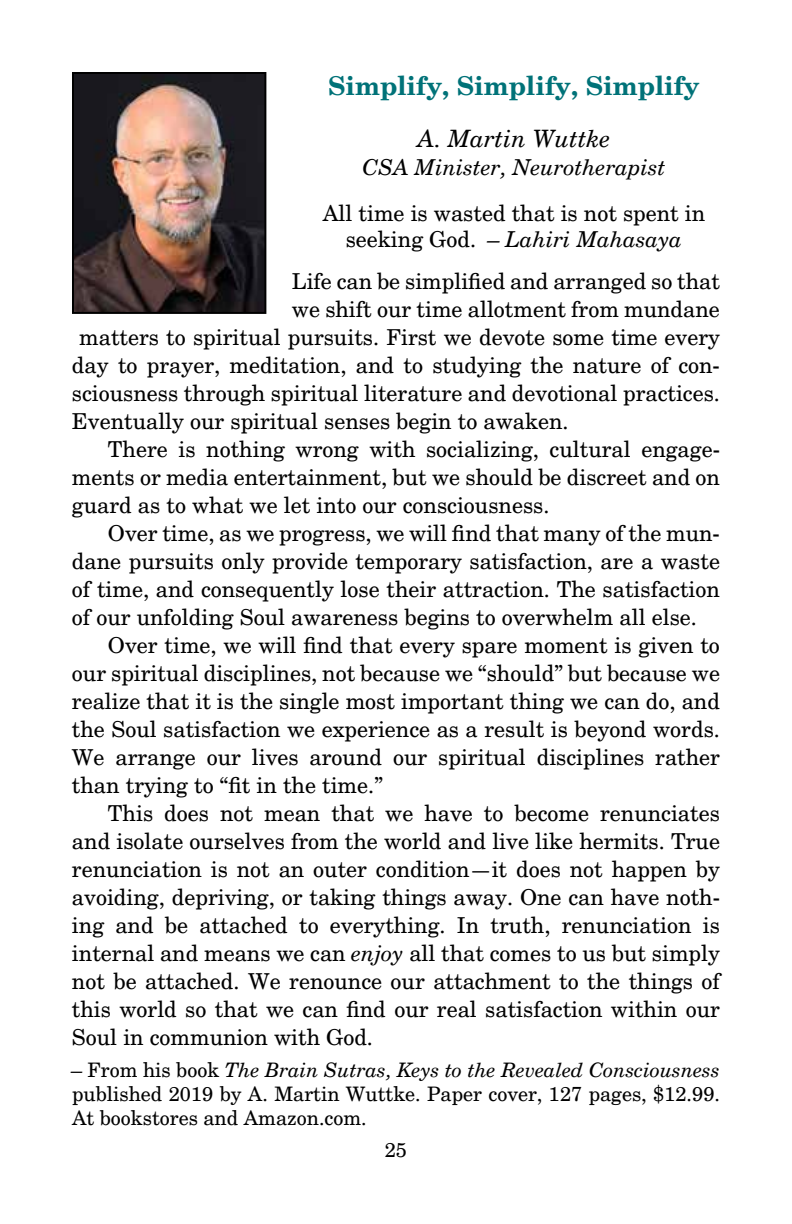
<style>
.page{position:relative;width:792px;height:1224px;background:#fff}
.page>*{position:absolute;margin:0;border:0;box-sizing:border-box;transform-origin:0 0}
.t1{font:700 26px "New Century Schlbk";color:#007278}
.t2{font:italic 24px "New Century Schlbk";color:#000}
.t3{font:22px/26px "New Century Schlbk";color:#000;text-align:center}
.t4{font:italic 22px "New Century Schlbk";color:#000}
.t5{font:20px/24px "New Century Schlbk";color:#000;text-align:justify}
.s1{font-style:italic}
</style>
<div class="page">
<img style="left:75px;top:75px;width:188px;height:236px">
<div style="left:72px;top:72px;width:194px;height:242px;border:2px solid #000"></div>
<p class="t1" style="left:328px;top:69px;width:373px">Simplify, Simplify, Simplify</p>
<p class="t2" style="left:418px;top:123px;width:194px">A. Martin Wuttke</p>
<p class="t4" style="left:363px;top:153px;width:305px">CSA Minister, Neurotherapist</p>
<p class="t3" style="left:323px;top:199px;width:384px">All time is wasted that is not spent in seeking God. <span class="s1">– Lahiri Mahasaya</span></p>
<p class="t3" style="left:292px;top:267px;width:429px">Life can be simplified and arranged so that</p>
<p class="t3" style="left:292px;top:295px;width:429px">we shift our time allotment from mundane</p>
<p class="t3" style="left:79px;top:323px;width:642px">matters to spiritual pursuits. First we devote some time every</p>
<p class="t3" style="left:72px;top:351px;width:649px">day to prayer, meditation, and to studying the nature of con-</p>
<p class="t3" style="left:72px;top:379px;width:650px">sciousness through spiritual literature and devotional practices.</p>
<p class="t3" style="left:72px;top:407px;width:498px">Eventually our spiritual senses begin to awaken.</p>
<p class="t3" style="left:108px;top:435px;width:614px">There is nothing wrong with socializing, cultural engage-</p>
<p class="t3" style="left:72px;top:463px;width:650px">ments or media entertainment, but we should be discreet and on</p>
<p class="t3" style="left:72px;top:491px;width:479px">guard as to what we let into our consciousness.</p>
<p class="t3" style="left:108px;top:519px;width:613px">Over time, as we progress, we will find that many of the mun-</p>
<p class="t3" style="left:72px;top:547px;width:650px">dane pursuits only provide temporary satisfaction, are a waste</p>
<p class="t3" style="left:72px;top:575px;width:650px">of time, and consequently lose their attraction. The satisfaction</p>
<p class="t3" style="left:72px;top:603px;width:627px">of our unfolding Soul awareness begins to overwhelm all else.</p>
<p class="t3" style="left:108px;top:631px;width:613px">Over time, we will find that every spare moment is given to</p>
<p class="t3" style="left:72px;top:659px;width:650px">our spiritual disciplines, not because we “should” but because we</p>
<p class="t3" style="left:72px;top:687px;width:650px">realize that it is the single most important thing we can do, and</p>
<p class="t3" style="left:72px;top:715px;width:649px">the Soul satisfaction we experience as a result is beyond words.</p>
<p class="t3" style="left:72px;top:743px;width:650px">We arrange our lives around our spiritual disciplines rather</p>
<p class="t3" style="left:72px;top:771px;width:312px">than trying to “fit in the time.”</p>
<p class="t3" style="left:108px;top:799px;width:613px">This does not mean that we have to become renunciates</p>
<p class="t3" style="left:72px;top:827px;width:650px">and isolate ourselves from the world and live like hermits. True</p>
<p class="t3" style="left:72px;top:855px;width:650px">renunciation is not an outer condition—it does not happen by</p>
<p class="t3" style="left:72px;top:883px;width:650px">avoiding, depriving, or taking things away. One can have noth-</p>
<p class="t3" style="left:72px;top:911px;width:650px">ing and be attached to everything. In truth, renunciation is</p>
<p class="t3" style="left:72px;top:939px;width:649px">internal and means we can <span class="s1">enjoy</span> all that comes to us but simply</p>
<p class="t3" style="left:72px;top:967px;width:649px">not be attached. We renounce our attachment to the things of</p>
<p class="t3" style="left:72px;top:995px;width:650px">this world so that we can find our real satisfaction within our</p>
<p class="t3" style="left:72px;top:1023px;width:303px">Soul in communion with God.</p>
<p class="t5" style="left:72px;top:1057px;width:650px"><span class="s1">–</span> From his book <span class="s1">The Brain Sutras, Keys to the Revealed Consciousness </span>published 2019 by A. Martin Wuttke. Paper cover, 127 pages, $12.99.<br>At bookstores and Amazon.com.</p>
<p class="t5" style="left:385px;top:1138px;width:24px">25</p>
</div>
